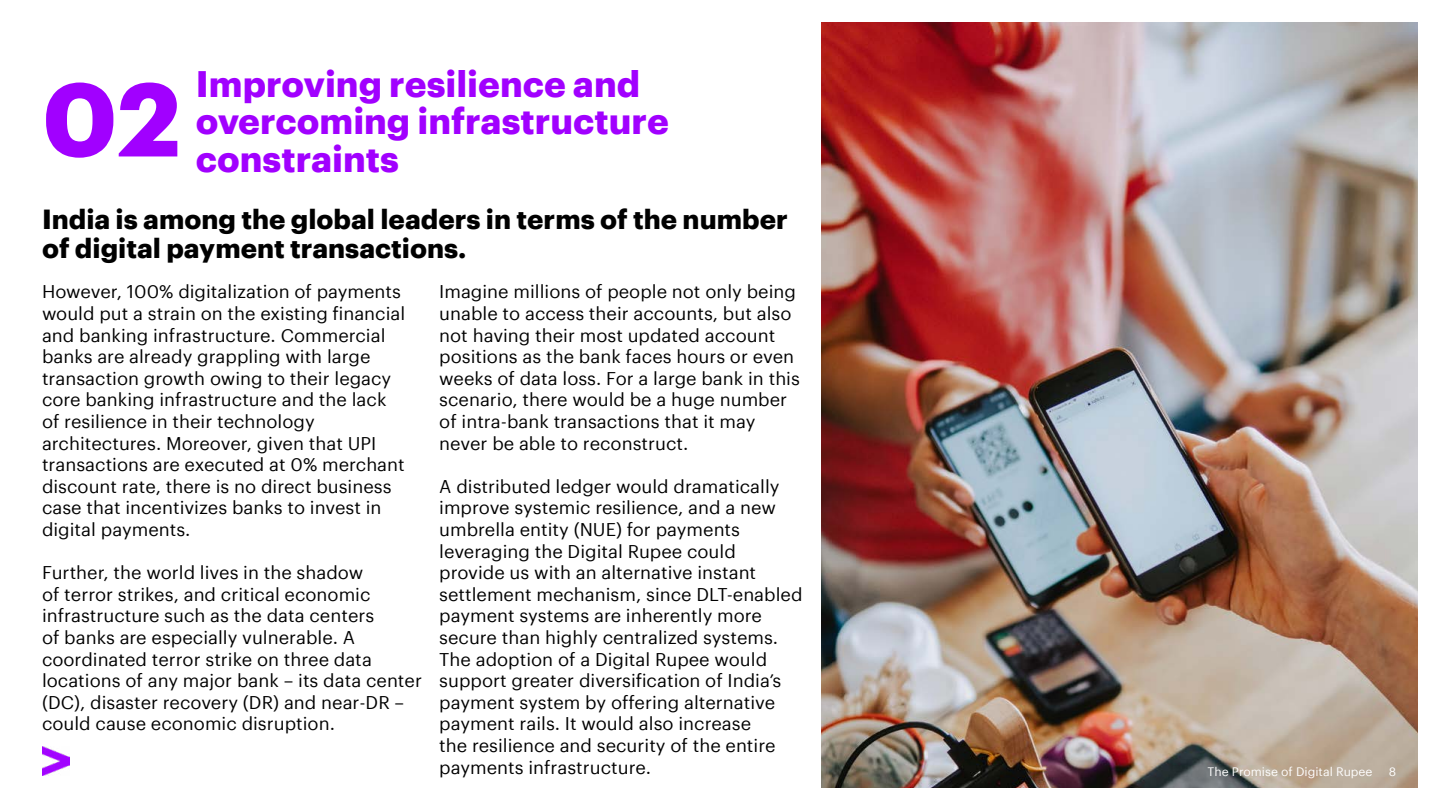
<style>
.page{position:relative;width:1440px;height:810px;background:#fff}
.page>*{position:absolute;margin:0;border:0;box-sizing:border-box;transform-origin:0 0}
.t1{font:700 102px "Graphik";color:#a100ff}
.t2{font:700 36px/37.2px "Graphik";color:#a100ff}
.t3{font:700 27px/29.4px "Graphik";color:#000}
.t4{font:18px/21.6px "Graphik";color:#000}
.t5{font:12px "Graphik";color:#fff}
</style>
<div class="page">
<img style="left:822px;top:23px;width:595px;height:765px">
<img style="left:43px;top:746px;width:26px;height:29px">
<h1 class="t1" style="left:42px;top:41px;width:141px">02</h1>
<h2 class="t2" style="left:196px;top:62px;width:474px">Improving resilience and overcoming infrastructure constraints</h2>
<h3 class="t3" style="left:42px;top:202px;width:747px">India is among the global leaders in terms of the number of digital payment transactions.</h3>
<p class="t4" style="left:42px;top:280px;width:365px">However, 100% digitalization of payments would put a strain on the existing financial and banking infrastructure. Commercial banks are already grappling with large transaction growth owing to their legacy core banking infrastructure and the lack of resilience in their technology architectures. Moreover, given that UPI transactions are executed at 0% merchant discount rate, there is no direct business case that incentivizes banks to invest in digital payments.</p>
<p class="t4" style="left:42px;top:560px;width:382px">Further, the world lives in the shadow<br>of terror strikes, and critical economic infrastructure such as the data centers<br>of banks are especially vulnerable. A coordinated terror strike on three data locations of any major bank – its data center (DC), disaster recovery (DR) and near-DR – could cause economic disruption.</p>
<p class="t4" style="left:439px;top:280px;width:362px">Imagine millions of people not only being unable to access their accounts, but also not having their most updated account positions as the bank faces hours or even weeks of data loss. For a large bank in this scenario, there would be a huge number of intra-bank transactions that it may never be able to reconstruct.</p>
<p class="t4" style="left:439px;top:474px;width:365px">A distributed ledger would dramatically improve systemic resilience, and a new umbrella entity (NUE) for payments leveraging the Digital Rupee could provide us with an alternative instant settlement mechanism, since DLT-enabled payment systems are inherently more secure than highly centralized systems.<br>The adoption of a Digital Rupee would support greater diversification of India’s payment system by offering alternative payment rails. It would also increase<br>the resilience and security of the entire payments infrastructure.</p>
<p class="t5" style="left:1208px;top:762px;width:166px">The Promise of Digital Rupee</p>
<p class="t5" style="left:1389px;top:762px;width:9px">8</p>
</div>
